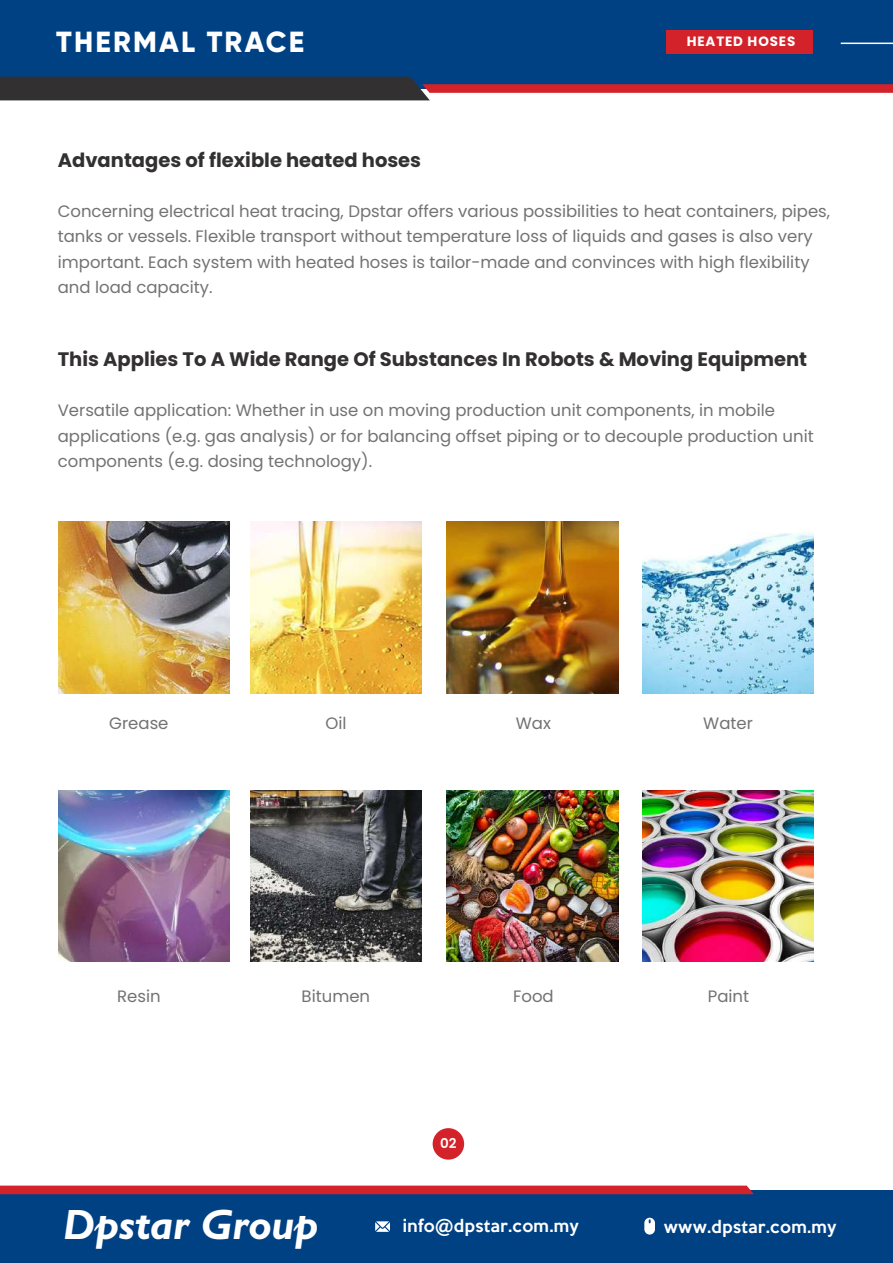
<style>
.page{position:relative;width:893px;height:1263px;background:#fff}
.page>*{position:absolute;margin:0;border:0;box-sizing:border-box;transform-origin:0 0}
.t1{font:italic 700 42.45px "Gill Sans";color:#fff}
.t2{font:800 29.1px "Gilroy";letter-spacing:.075em;color:#fff}
.t3{font:700 19.5px "Poppins";color:#323031}
.t4{font:16.5px/25.5px "Poppins";color:#727272}
.t5{font:500 15.9px "Keep Calm";letter-spacing:.025em;color:#fff}
.t6{font:700 13.5px "Poppins";letter-spacing:.065em;color:#fff}
.t7{font:600 13.5px "Poppins";color:#fff}
</style>
<div class="page">
<div style="left:0;top:1190px;width:893px;height:73px;background:#004183"></div>
<svg style="left:375px;top:1221px;width:15px;height:11px"></svg>
<svg style="left:644px;top:1218px;width:11px;height:16px"></svg>
<svg style="left:0;top:1185px;width:754px;height:9px;background:#d53138"></svg>
<div style="left:433px;top:1128px;width:31px;height:32px;background:#d32229;border-radius:50%"></div>
<img style="left:58px;top:522px;width:171px;height:171px">
<img style="left:58px;top:790px;width:171px;height:172px">
<img style="left:250px;top:522px;width:171px;height:171px">
<img style="left:250px;top:790px;width:171px;height:172px">
<img style="left:447px;top:522px;width:171px;height:171px">
<img style="left:447px;top:790px;width:171px;height:172px">
<img style="left:642px;top:790px;width:172px;height:172px">
<img style="left:642px;top:533px;width:172px;height:160px">
<div style="left:0;top:0;width:893px;height:89px;background:#004183"></div>
<svg style="left:0;top:77px;width:893px;height:23px"></svg>
<div style="left:667px;top:31px;width:146px;height:23px;background:#d32229"></div>
<hr style="left:841px;top:43px;width:52px;height:1px;background:#fff">
<h2 class="t2" style="left:56px;top:23px;width:249px">THERMAL TRACE</h2>
<p class="t6" style="left:687px;top:34px;width:110px">HEATED HOSES</p>
<p class="t3" style="left:58px;top:149px;width:365px">Advantages of flexible heated hoses</p>
<p class="t4" style="left:58px;top:198px;width:774px">Concerning electrical heat tracing, Dpstar offers various possibilities to heat containers, pipes, tanks or vessels. Flexible transport without temperature loss of liquids and gases is also very important. Each system with heated hoses is tailor-made and convinces with high flexibility and load capacity.</p>
<p class="t3" style="left:58px;top:348px;width:751px">This Applies To A Wide Range Of Substances In Robots &amp; Moving Equipment</p>
<p class="t4" style="left:58px;top:398px;width:757px">Versatile application: Whether in use on moving production unit components, in mobile applications (e.g. gas analysis) or for balancing offset piping or to decouple production unit components (e.g. dosing technology).</p>
<p class="t4" style="left:109px;top:710px;width:61px">Grease</p>
<p class="t4" style="left:325px;top:710px;width:23px">Oil</p>
<p class="t4" style="left:516px;top:710px;width:37px">Wax</p>
<p class="t4" style="left:703px;top:710px;width:51px">Water</p>
<p class="t4" style="left:117px;top:983px;width:45px">Resin</p>
<p class="t4" style="left:302px;top:983px;width:70px">Bitumen</p>
<p class="t4" style="left:513px;top:983px;width:42px">Food</p>
<p class="t4" style="left:708px;top:983px;width:43px">Paint</p>
<p class="t7" style="left:440px;top:1136px;width:18px">02</p>
<h1 class="t1" style="left:63px;top:1198px;width:257px">Dpstar Group</h1>
<p class="t5" style="left:403px;top:1212px;width:178px">info@dpstar.com.my</p>
<p class="t5" style="left:664px;top:1212px;width:174px">www.dpstar.com.my</p>
</div>
